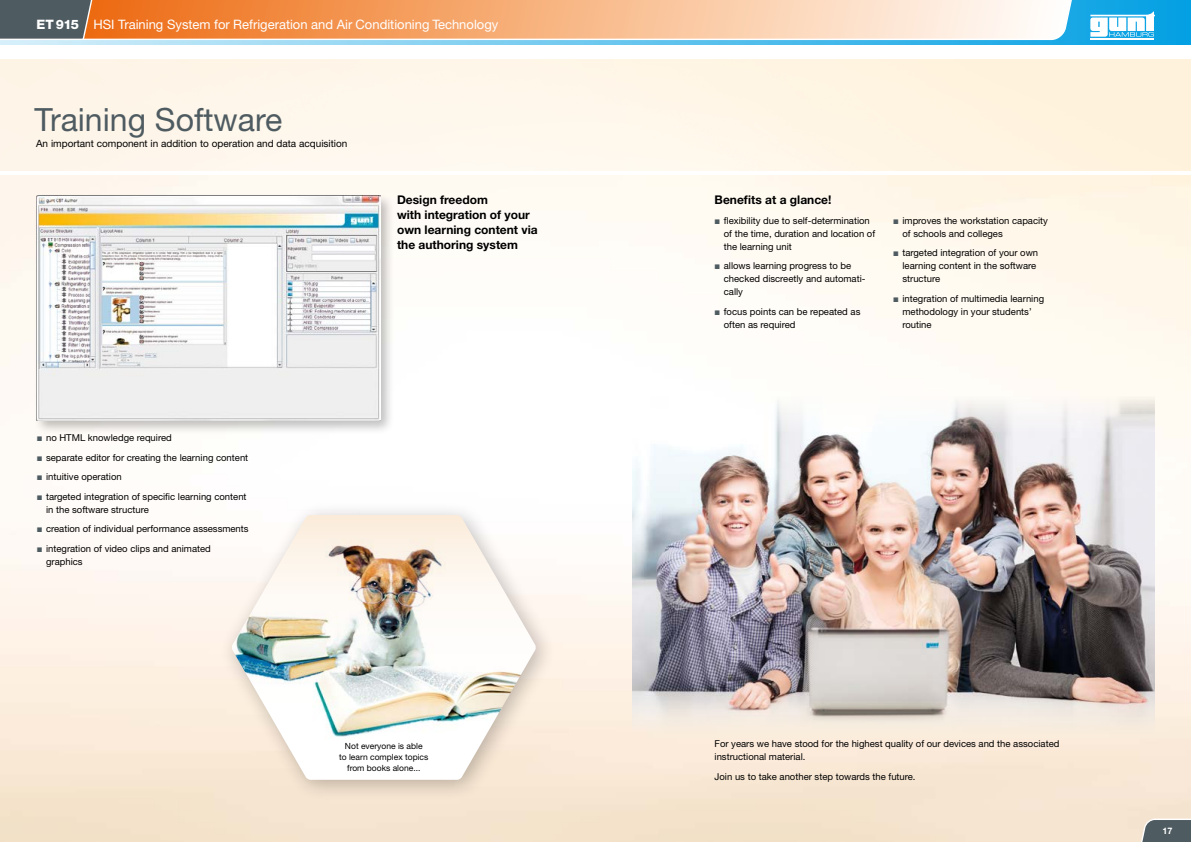
<style>
.page{position:relative;width:1191px;height:842px;background:#fff}
.page>*{position:absolute;margin:0;border:0;box-sizing:border-box;transform-origin:0 0}
.t1{font:32px "Helvetica Neue LT Std";color:#4e5b61}
.t2{font:13px "Helvetica Neue LT Std";color:#fff}
.t3{font:700 12px/15px "Helvetica Neue LT Std";color:#000}
.t4{font:10px "Helvetica Neue LT Std";color:#000}
.t5{font:9.5px/13px "Helvetica Neue LT Std";color:#000}
.t6{font:700 9px "Helvetica Neue LT Std";color:#fff}
.t7{font:8.5px/11px "Helvetica Neue LT Std";color:#000;text-align:center}
.s1{font-weight:800}
.s2{color:#4e5b61}
</style>
<div class="page">
<svg style="left:1137px;top:818px;width:54px;height:24px"></svg>
<div style="left:219px;top:501px;width:338px;height:301px;background:#000;opacity:.25"></div>
<svg style="left:232px;top:515px;width:304px;height:265px"></svg>
<img style="left:232px;top:516px;width:304px;height:223px">
<div style="left:33px;top:192px;width:362px;height:243px;background:#000;opacity:.25"></div>
<img style="left:37px;top:196px;width:343px;height:224px">
<img style="left:632px;top:397px;width:522px;height:338px">
<div style="left:0;top:0;width:1191px;height:45px;background:linear-gradient(to right,#d8f0fa,#03a0e3)"></div>
<hr style="left:1090px;top:38px;width:64px;height:2px;background:#fff">
<svg style="left:1090px;top:11px;width:65px;height:26px"></svg>
<svg style="left:0;top:0;width:1071px;height:41px;background:#e7b28b"></svg>
<h2 class="t2" style="left:37px;top:16px;width:463px"><span class="s1">ET915</span> HSI Training System for Refrigeration and Air Conditioning Technology</h2>
<h1 class="t1" style="left:35px;top:101px;width:249px">Training Software</h1>
<p class="t4" style="left:36px;top:138px;width:313px">An important component in addition to operation and data acquisition</p>
<p class="t3" style="left:397px;top:192px;width:142px">Design freedom<br>with integration of your own learning content via the authoring system</p>
<p class="t5" style="left:37px;top:431px;width:136px"><span class="s2">•</span> no HTML knowledge required</p>
<p class="t5" style="left:37px;top:451px;width:213px"><span class="s2">•</span> separate editor for creating the learning content</p>
<p class="t5" style="left:37px;top:470px;width:86px"><span class="s2">•</span> intuitive operation</p>
<p class="t5" style="left:46px;top:490px;width:202px;text-indent:-9px"><span class="s2">•</span> targeted integration of specific learning content in the software structure</p>
<p class="t5" style="left:37px;top:522px;width:213px"><span class="s2">•</span> creation of individual performance assessments</p>
<p class="t5" style="left:46px;top:542px;width:166px;text-indent:-9px"><span class="s2">•</span> integration of video clips and animated graphics</p>
<p class="t7" style="left:339px;top:740px;width:91px">Not everyone is able<br>to learn complex topics from books alone...</p>
<p class="t3" style="left:714px;top:192px;width:118px">Benefits at a glance!</p>
<p class="t5" style="left:724px;top:214px;width:153px;text-indent:-9px"><span class="s2">•</span> flexibility due to self-determination of the time, duration and location of the learning unit</p>
<p class="t5" style="left:724px;top:259px;width:142px;text-indent:-9px"><span class="s2">•</span> allows learning progress to be checked discreetly and automati&shy;cally</p>
<p class="t5" style="left:724px;top:305px;width:138px;text-indent:-9px"><span class="s2">•</span> focus points can be repeated as often as required</p>
<p class="t5" style="left:902px;top:214px;width:147px;text-indent:-9px"><span class="s2">•</span> improves the workstation capacity of schools and colleges</p>
<p class="t5" style="left:902px;top:246px;width:137px;text-indent:-9px"><span class="s2">•</span> targeted integration of your own learning content in the software structure</p>
<p class="t5" style="left:902px;top:292px;width:143px;text-indent:-9px"><span class="s2">•</span> integration of multimedia learning methodology in your students’ routine</p>
<p class="t5" style="left:714px;top:737px;width:346px">For years we have stood for the highest quality of our devices and the associated instructional material.</p>
<p class="t5" style="left:714px;top:770px;width:202px">Join us to take another step towards the future.</p>
<p class="t6" style="left:1162px;top:825px;width:12px">17</p>
</div>
